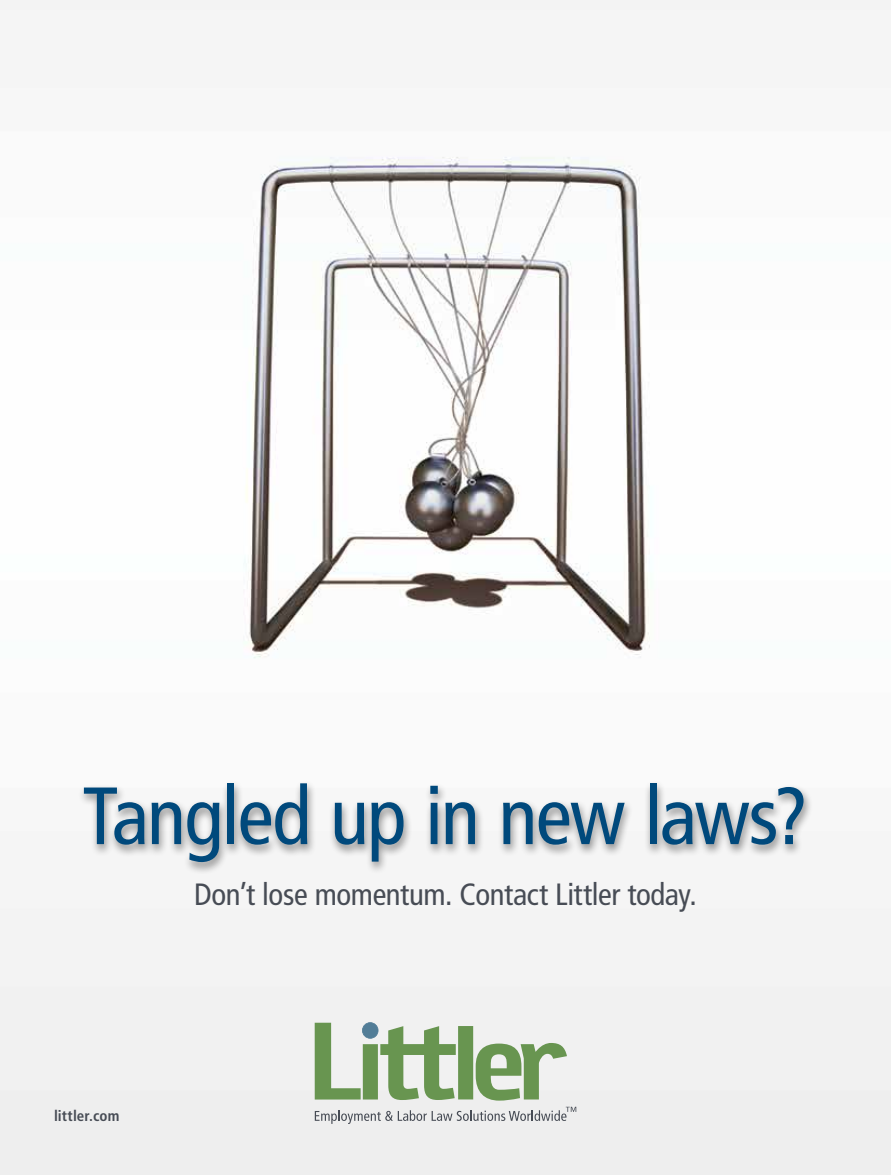
<style>
.page{position:relative;width:891px;height:1175px;background:#fff}
.page>*{position:absolute;margin:0;border:0;box-sizing:border-box;transform-origin:0 0}
.t1{font:condensed 81px "Frutiger LT Std";letter-spacing:-.025em;color:#00497c}
.t2{font:condensed 30.75px "Frutiger LT Std";letter-spacing:-.015em;color:#474c55}
.t3{font:700 condensed 15px "Frutiger LT Std";letter-spacing:.005em;color:#474c55}
</style>
<div class="page">
<img style="left:0;top:0;width:891px;height:1174px">
<div style="left:458px;top:1026px;width:15px;height:73px;background:#689550"></div>
<svg style="left:476px;top:1043px;width:91px;height:57px"></svg>
<svg style="left:315px;top:1022px;width:141px;height:78px"></svg>
<svg style="left:315px;top:1106px;width:261px;height:18px"></svg>
<div style="left:77px;top:779px;width:737px;height:95px;background:#000;opacity:.45"></div>
<h1 class="t1" style="left:82px;top:769px;width:727px">Tangled up in new laws?</h1>
<p class="t2" style="left:194px;top:876px;width:504px">Don’t lose momentum. Contact Littler today.</p>
<p class="t3" style="left:54px;top:1106px;width:67px">littler.com</p>
</div>
